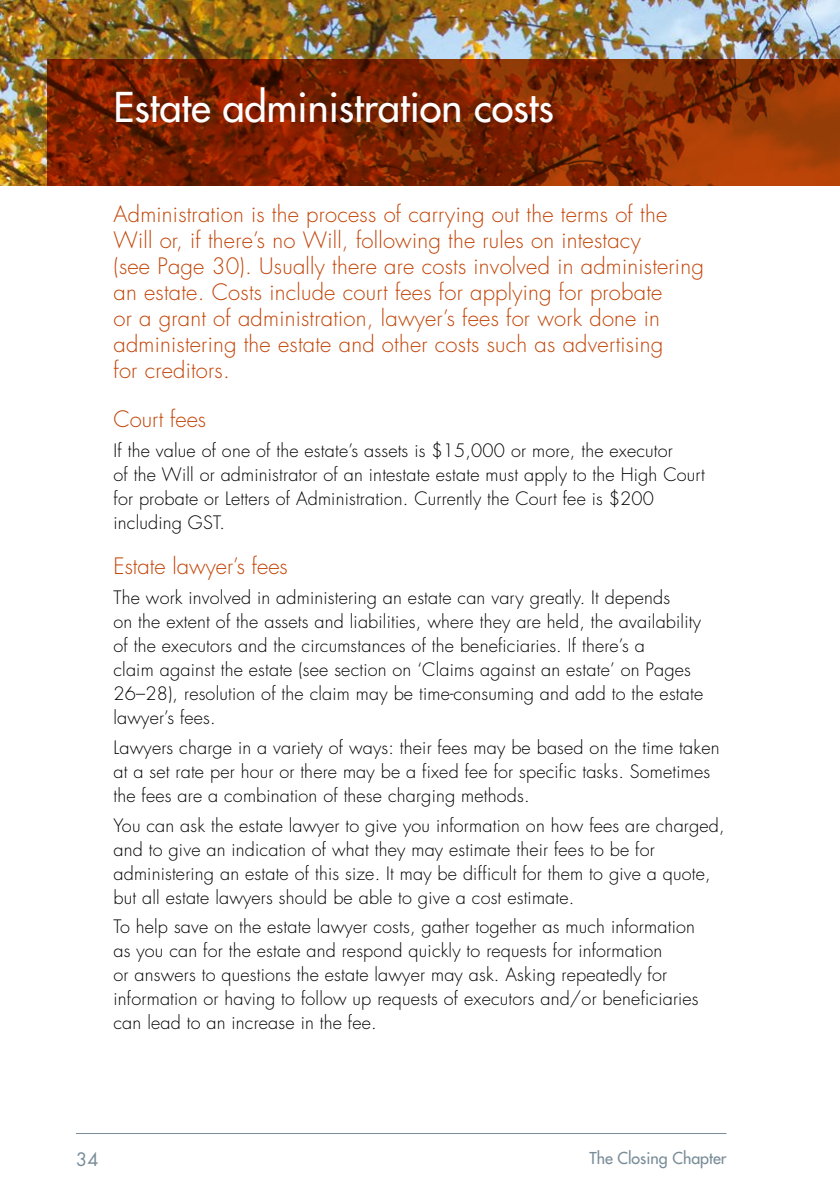
<style>
.page{position:relative;width:840px;height:1191px;background:#fff}
.page>*{position:absolute;margin:0;border:0;box-sizing:border-box;transform-origin:0 0}
.t1{font:40px "Futura";color:#fff}
.t2{font:300 22px/26px "Futura";letter-spacing:.01em;color:#c24508}
.t3{font:300 18px/24px "Futura";letter-spacing:.01em;color:#000}
.t4{font:18px "Futura";color:#798c98}
.t5{font:16px "Futura";color:#798c98}
</style>
<div class="page">
<img style="left:0;top:0;width:839px;height:186px">
<svg style="left:47px;top:59px;width:792px;height:127px;background:#822702"></svg>
<hr style="left:76px;top:1133px;width:650px;height:1px;background:#798c98">
<h1 class="t1" style="left:113px;top:82px;width:441px">Estate administration costs</h1>
<p class="t2" style="left:113px;top:201px;width:591px">Administration is the process of carrying out the terms of the Will or, if there’s no Will, following the rules on intestacy<br>(see Page 30). Usually there are costs involved in administering an estate. Costs include court fees for applying for probate<br>or a grant of administration, lawyer’s fees for work done in administering the estate and other costs such as advertising<br>for creditors.</p>
<p class="t2" style="left:113px;top:406px;width:94px">Court fees</p>
<p class="t3" style="left:113px;top:438px;width:592px">If the value of one of the estate’s assets is $15,000 or more, the executor<br>of the Will or administrator of an intestate estate must apply to the High Court for probate or Letters of Administration. Currently the Court fee is $200 including GST.</p>
<p class="t2" style="left:113px;top:554px;width:176px">Estate lawyer’s fees</p>
<p class="t3" style="left:113px;top:586px;width:591px">The work involved in administering an estate can vary greatly. It depends<br>on the extent of the assets and liabilities, where they are held, the availability of the executors and the circumstances of the beneficiaries. If there’s a<br>claim against the estate (see section on ‘Claims against an estate’ on Pages 26–28), resolution of the claim may be time-consuming and add to the estate lawyer’s fees.</p>
<p class="t3" style="left:113px;top:735px;width:607px">Lawyers charge in a variety of ways: their fees may be based on the time taken at a set rate per hour or there may be a fixed fee for specific tasks. Sometimes the fees are a combination of these charging methods.</p>
<p class="t3" style="left:113px;top:813px;width:612px">You can ask the estate lawyer to give you information on how fees are charged, and to give an indication of what they may estimate their fees to be for administering an estate of this size. It may be difficult for them to give a quote, but all estate lawyers should be able to give a cost estimate.</p>
<p class="t3" style="left:113px;top:915px;width:586px">To help save on the estate lawyer costs, gather together as much information as you can for the estate and respond quickly to requests for information<br>or answers to questions the estate lawyer may ask. Asking repeatedly for information or having to follow up requests of executors and/or beneficiaries can lead to an increase in the fee.</p>
<p class="t4" style="left:76px;top:1146px;width:24px">34</p>
<p class="t5" style="left:589px;top:1147px;width:138px">The Closing Chapter</p>
</div>
